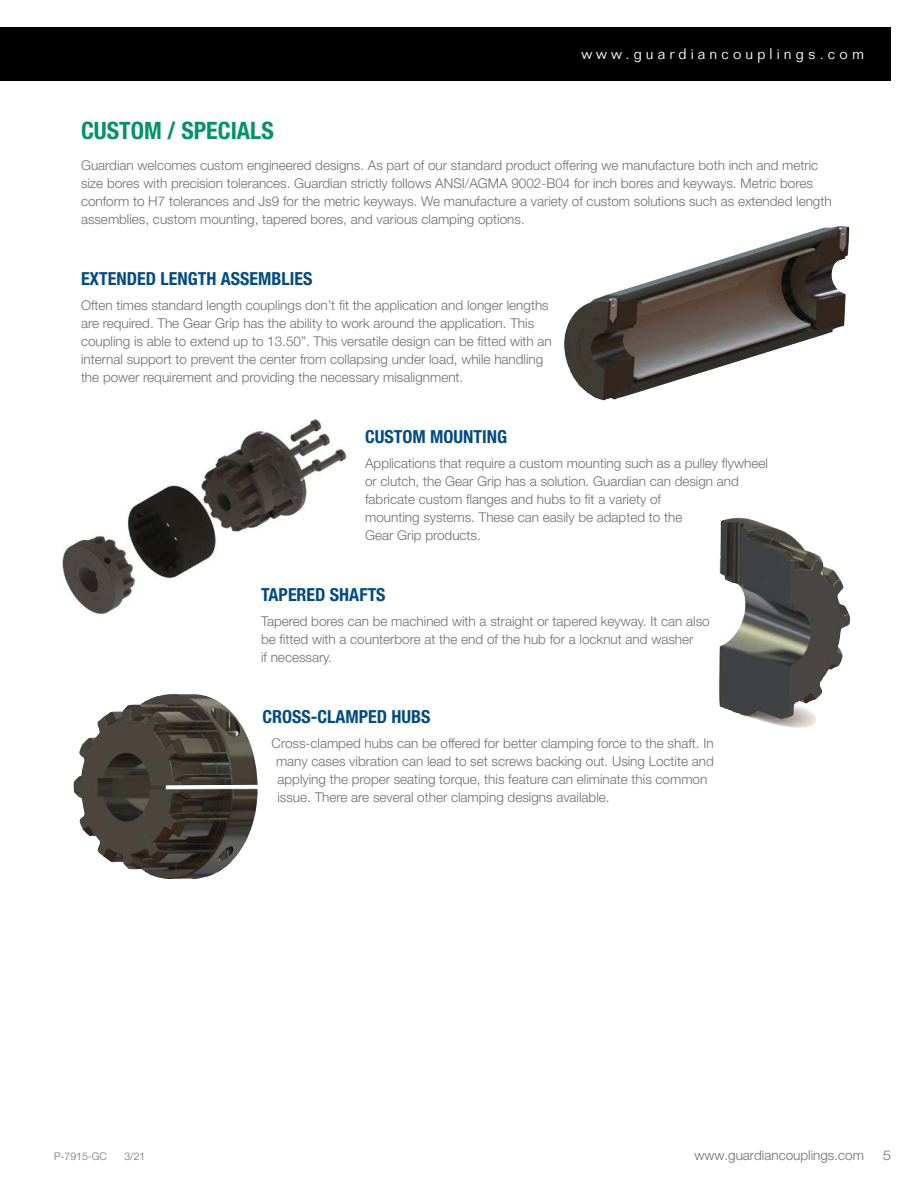
<style>
.page{position:relative;width:918px;height:1188px;background:#fff}
.page>*{position:absolute;margin:0;border:0;box-sizing:border-box;transform-origin:0 0}
.t1{font:700 condensed 24px "Helvetica Neue LT Std";color:#009467}
.Sub_Header_2_Copy{font:700 condensed 18px "Helvetica Neue LT Std";color:#004b85}
.t2{font:300 15px "Folio Std";letter-spacing:.275em;color:#fff}
.Body{font:300 13.5px/18px "Helvetica Neue LT Std";color:#6d6e71}
.Body-2{font:300 13.5px "Helvetica Neue LT Std";color:#6d6e71;scale:1.1 1}
.t3{font:300 10.5px "Helvetica Neue LT Std";color:#6d6e71}
</style>
<div class="page">
<div style="left:0;top:27px;width:891px;height:53px;background:#000"></div>
<img style="left:62px;top:419px;width:285px;height:196px">
<img style="left:73px;top:697px;width:185px;height:183px">
<img style="left:564px;top:226px;width:286px;height:174px">
<img style="left:719px;top:517px;width:132px;height:211px">
<p class="t2" style="left:581px;top:45px;width:284px">www.guardiancouplings.com</p>
<p class="t1" style="left:81px;top:116px;width:194px">CUSTOM / SPECIALS</p>
<p class="Body" style="left:81px;top:156px;width:752px">Guardian welcomes custom engineered designs. As part of our standard product offering we manufacture both inch and metric size bores with precision tolerances. Guardian strictly follows ANSI/AGMA 9002-B04 for inch bores and keyways. Metric bores conform to H7 tolerances and Js9 for the metric keyways. We manufacture a variety of custom solutions such as extended length assemblies, custom mounting, tapered bores, and various clamping options.</p>
<p class="Sub_Header_2_Copy" style="left:81px;top:268px;width:233px">EXTENDED LENGTH ASSEMBLIES</p>
<p class="Body" style="left:81px;top:296px;width:472px">Often times standard length couplings don’t fit the application and longer lengths are required. The Gear Grip has the ability to work around the application. This coupling is able to extend up to 13.50”. This versatile design can be fitted with an internal support to prevent the center from collapsing under load, while handling the power requirement and providing the necessary misalignment.</p>
<p class="Sub_Header_2_Copy" style="left:365px;top:426px;width:143px">CUSTOM MOUNTING</p>
<p class="Body" style="left:365px;top:454px;width:404px">Applications that require a custom mounting such as a pulley flywheel or clutch, the Gear Grip has a solution. Guardian can design and fabricate custom flanges and hubs to fit a variety of<br>mounting systems. These can easily be adapted to the<br>Gear Grip products.</p>
<p class="Sub_Header_2_Copy" style="left:261px;top:584px;width:126px">TAPERED SHAFTS</p>
<p class="Body" style="left:261px;top:612px;width:450px">Tapered bores can be machined with a straight or tapered keyway. It can also be fitted with a counterbore at the end of the hub for a locknut and washer<br>if necessary.</p>
<p class="Sub_Header_2_Copy" style="left:262px;top:706px;width:170px">CROSS-CLAMPED HUBS</p>
<p class="Body" style="left:276px;top:734px;width:439px;text-indent:-4px">Cross-clamped hubs can be offered for better clamping force to the shaft. In many cases vibration can lead to set screws backing out. Using Loctite and applying the proper seating torque, this feature can eliminate this common issue. There are several other clamping designs available.</p>
<p class="t3" style="left:54px;top:1150px;width:54px">P-7915-GC</p>
<p class="t3" style="left:124px;top:1150px;width:23px">3/21</p>
<p class="Body" style="left:694px;top:1146px;width:171px">www.guardiancouplings.com</p>
<p class="Body-2" style="left:883px;top:1147px;width:9px">5</p>
</div>
